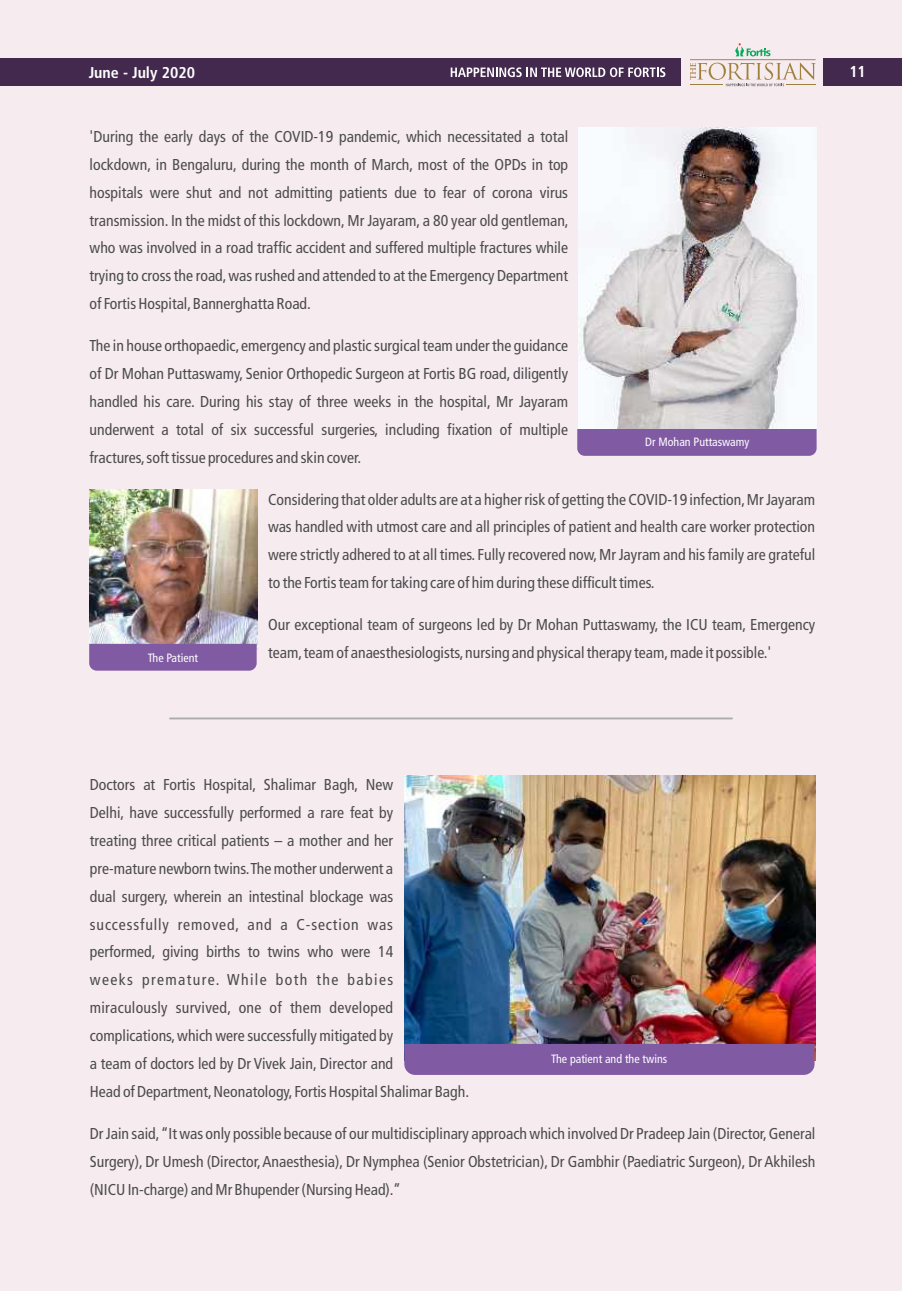
<style>
.page{position:relative;width:902px;height:1291px;background:#f6ebef}
.page>*{position:absolute;margin:0;border:0;box-sizing:border-box;transform-origin:0 0}
.t1{font:700 condensed 15.9px "Frutiger";color:#fff}
.t2{font:condensed 15.75px/27.9px "Frutiger";color:#4b4b4d;text-align:justify}
.t3{font:700 condensed 15.6px "Frutiger";color:#fefefe}
.t4{font:condensed 12px "Frutiger";color:#fefefe}
</style>
<div class="page">
<div style="left:823px;top:59px;width:79px;height:27px;background:#44294e"></div>
<svg style="left:690px;top:43px;width:126px;height:43px"></svg>
<div style="left:0;top:59px;width:680px;height:27px;background:#44294e"></div>
<svg style="left:451px;top:67px;width:214px;height:10px"></svg>
<img style="left:579px;top:127px;width:237px;height:302px">
<div style="left:577px;top:429px;width:239px;height:27px;background:#815aa4"></div>
<img style="left:90px;top:489px;width:167px;height:155px">
<div style="left:89px;top:644px;width:168px;height:26px;background:#815aa4"></div>
<hr style="left:169px;top:717px;width:564px;height:2px;background:#a9abae">
<img style="left:404px;top:775px;width:411px;height:285px">
<div style="left:404px;top:1044px;width:410px;height:31px;background:#815aa4"></div>
<p class="t3" style="left:89px;top:66px;width:108px">June - July 2020</p>
<p class="t2" style="left:90px;top:124px;width:481px">'During the early days of the COVID-19 pandemic, which necessitated a total lockdown, in Bengaluru, during the month of March, most of the OPDs in top hospitals were shut and not admitting patients due to fear of corona virus transmission. In the midst of this lockdown, Mr Jayaram, a 80 year old gentleman, who was involved in a road traffic accident and suffered multiple fractures while trying to cross the road, was rushed and attended to at the Emergency Department of Fortis Hospital, Bannerghatta Road.</p>
<p class="t2" style="left:90px;top:333px;width:480px">The in house orthopaedic, emergency and plastic surgical team under the guidance of Dr Mohan Puttaswamy, Senior Orthopedic Surgeon at Fortis BG road, diligently handled his care. During his stay of three weeks in the hospital, Mr Jayaram underwent a total of six successful surgeries, including fixation of multiple fractures, soft tissue procedures and skin cover.</p>
<p class="t2" style="left:268px;top:486px;width:549px">Considering that older adults are at a higher risk of getting the COVID-19 infection, Mr Jayaram was handled with utmost care and all principles of patient and health care worker protection were strictly adhered to at all times. Fully recovered now, Mr Jayram and his family are grateful to the Fortis team for taking care of him during these difficult times.</p>
<p class="t2" style="left:268px;top:612px;width:548px">Our exceptional team of surgeons led by Dr Mohan Puttaswamy, the ICU team, Emergency team, team of anaesthesiologists, nursing and physical therapy team, made it possible.'</p>
<p class="t4" style="left:645px;top:436px;width:106px">Dr Mohan Puttaswamy</p>
<p class="t4" style="left:148px;top:653px;width:52px">The Patient</p>
<p class="t1" style="left:849px;top:65px;width:18px">11</p>
<p class="t2" style="left:90px;top:772px;width:381px;text-align:left">Doctors at Fortis Hospital, Shalimar Bagh, New<br>Delhi, have successfully performed a rare feat by<br>treating three critical patients – a mother and her<br>pre-mature newborn twins. The mother underwent a<br>dual surgery, wherein an intestinal blockage was successfully removed, and a C-section was<br>performed, giving births to twins who were 14<br>weeks premature. While both the babies miraculously survived, one of them developed complications, which were successfully mitigated by<br>a team of doctors led by Dr Vivek Jain, Director and<br>Head of Department, Neonatology, Fortis Hospital Shalimar Bagh.</p>
<p class="t2" style="left:90px;top:1121px;width:727px">Dr Jain said, “It was only possible because of our multidisciplinary approach which involved Dr Pradeep Jain (Director, General Surgery), Dr Umesh (Director, Anaesthesia), Dr Nymphea (Senior Obstetrician), Dr Gambhir (Paediatric Surgeon), Dr Akhilesh (NICU In-charge) and Mr Bhupender (Nursing Head).”</p>
<p class="t4" style="left:551px;top:1053px;width:118px">The patient and the twins</p>
</div>
